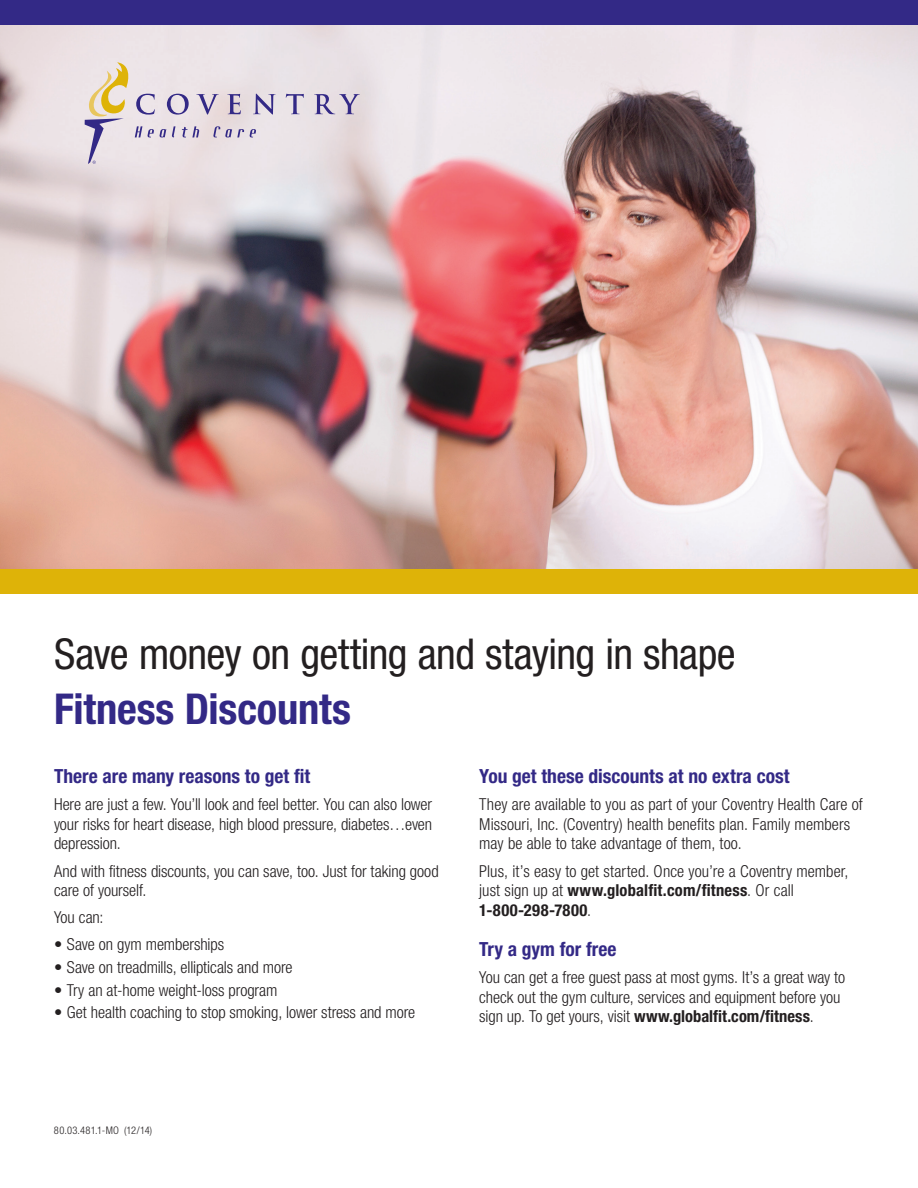
<style>
.page{position:relative;width:918px;height:1188px;background:#fff}
.page>*{position:absolute;margin:0;border:0;box-sizing:border-box;transform-origin:0 0}
.t1{font:condensed 42.6px "Helvetica Neue LT Std";letter-spacing:-.015em;color:#231f20}
.t2{font:700 condensed 42.6px "Helvetica Neue LT Std";letter-spacing:-.005em;color:#332986}
.t3{font:700 condensed 19.5px "Helvetica Neue LT Std";color:#332986}
.t4{font:300 condensed 16.5px/19.5px "Helvetica Neue LT Std";color:#231f20}
.t5{font:300 condensed 10.5px "Helvetica Neue LT Std";letter-spacing:.03em;color:#231f20}
.s1{font-weight:700}
</style>
<div class="page">
<div style="left:0;top:0;width:918px;height:26px;background:#332986"></div>
<img style="left:0;top:26px;width:918px;height:544px">
<div style="left:0;top:570px;width:918px;height:24px;background:#deb308"></div>
<svg style="left:253px;top:94px;width:23px;height:21px"></svg>
<svg style="left:286px;top:94px;width:18px;height:20px"></svg>
<svg style="left:314px;top:94px;width:46px;height:20px"></svg>
<svg style="left:250px;top:129px;width:6px;height:8px"></svg>
<svg style="left:85px;top:62px;width:159px;height:102px;background:#ded4d6"></svg>
<h1 class="t1" style="left:54px;top:630px;width:683px">Save money on getting and staying in shape</h1>
<h1 class="t2" style="left:54px;top:683px;width:299px">Fitness Discounts</h1>
<p class="t3" style="left:54px;top:765px;width:258px">There are many reasons to get fit</p>
<p class="t4" style="left:54px;top:795px;width:380px;text-align:justify">Here are just a few. You’ll look and feel better. You can also lower your risks for heart disease, high blood pressure, diabetes…even depression.</p>
<p class="t4" style="left:54px;top:861px;width:386px">And with fitness discounts, you can save, too. Just for taking good care of yourself.</p>
<p class="t4" style="left:54px;top:907px;width:51px">You can:</p>
<p class="t4" style="left:54px;top:934px;width:172px">• Save on gym memberships</p>
<p class="t4" style="left:54px;top:957px;width:240px">• Save on treadmills, ellipticals and more</p>
<p class="t4" style="left:54px;top:980px;width:225px">• Try an at-home weight-loss program</p>
<p class="t4" style="left:54px;top:1003px;width:363px">• Get health coaching to stop smoking, lower stress and more</p>
<p class="t5" style="left:54px;top:1124px;width:100px">80.03.481.1-MO (12/14)</p>
<p class="t3" style="left:479px;top:765px;width:312px">You get these discounts at no extra cost</p>
<p class="t4" style="left:479px;top:795px;width:385px">They are available to you as part of your Coventry Health Care of<br>Missouri, Inc. (Coventry) health benefits plan. Family members may be able to take advantage of them, too.</p>
<p class="t4" style="left:479px;top:861px;width:371px">Plus, it’s easy to get started. Once you’re a Coventry member, just sign up at <span class="s1">www.globalfit.com/fitness</span>. Or call<br><span class="s1">1-800-298-7800</span>.</p>
<p class="t3" style="left:479px;top:938px;width:139px">Try a gym for free</p>
<p class="t4" style="left:479px;top:968px;width:367px">You can get a free guest pass at most gyms. It’s a great way to check out the gym culture, services and equipment before you sign up. To get yours, visit <span class="s1">www.globalfit.com/fitness</span>.</p>
</div>
